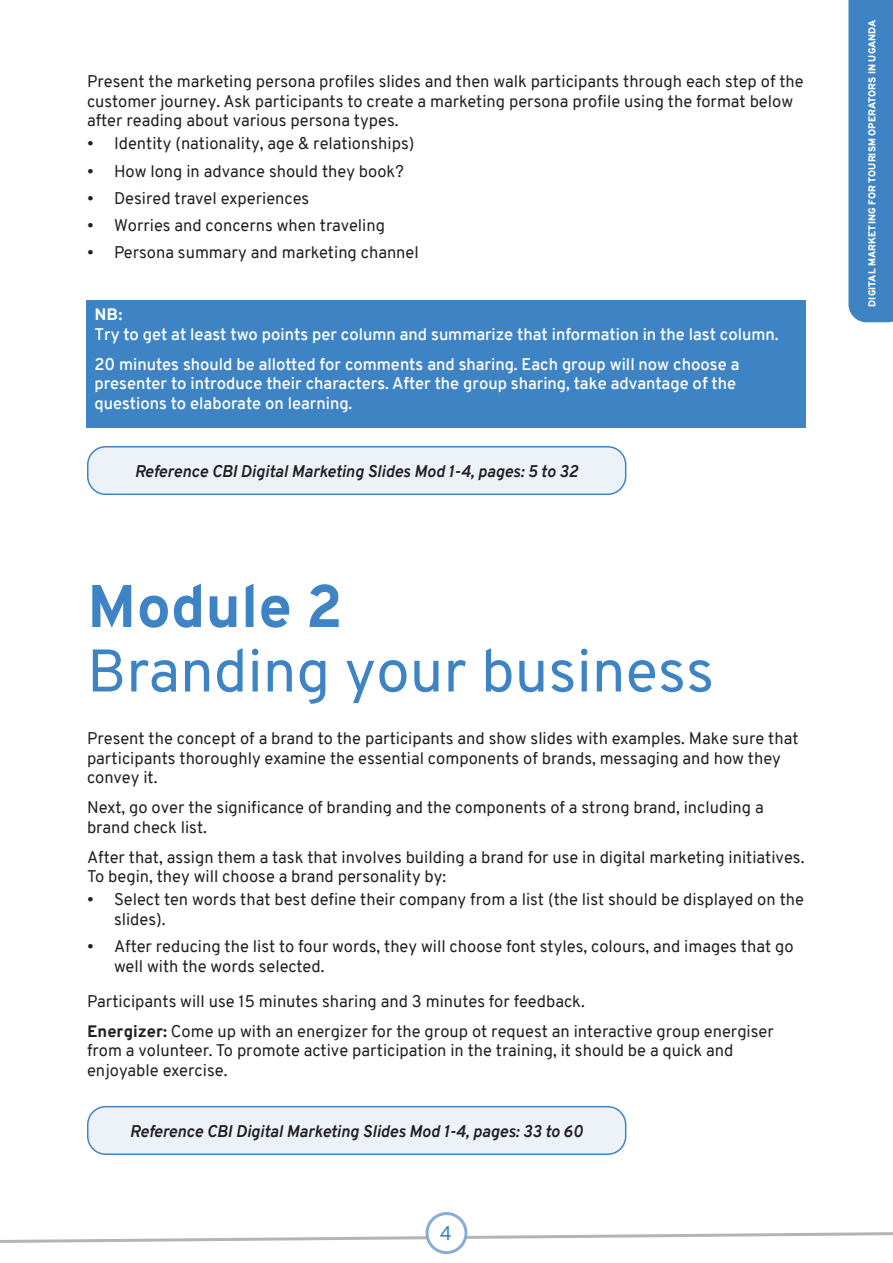
<style>
.page{position:relative;width:893px;height:1263px;background:#fff}
.page>*{position:absolute;margin:0;border:0;box-sizing:border-box;transform-origin:0 0}
.t1{font:60px "Overpass";color:#3e84c5}
.t2{font:700 60px "Overpass";color:#3e84c5}
.t3{font:19.5px "Overpass";color:#3e84c5}
.t4{font:16.5px/19.5px "Overpass";color:#231f20}
.t5{font:600 16.5px/30px "Overpass";color:#fff}
.t6{font:italic 700 16.5px "Overpass";color:#231f20}
.t7{font:700 16.5px "Overpass";color:#fff}
.t8{font:900 9.75px "Overpass";letter-spacing:.01em;color:#fff}
.s1{font-weight:700}
</style>
<div class="page">
<svg style="left:0;top:1230px;width:893px;height:14px"></svg>
<div style="left:427px;top:1213px;width:39px;height:39px;background:#fff;border-radius:50%"></div>
<div style="left:425px;top:1212px;width:42px;height:42px;border:3px solid #89abd9;border-radius:50%"></div>
<svg style="left:848px;top:0;width:45px;height:322px;background:#4588c7"></svg>
<div style="left:87px;top:300px;width:719px;height:128px;background:#3e84c5"></div>
<div style="left:88px;top:447px;width:538px;height:47px;background:#edf2f9;border-radius:18px"></div>
<div style="left:87px;top:446px;width:539px;height:49px;border:2px solid #3e84c5;border-radius:18px"></div>
<div style="left:88px;top:1107px;width:538px;height:47px;background:#edf2f9;border-radius:18px"></div>
<div style="left:87px;top:1106px;width:539px;height:49px;border:2px solid #3e84c5;border-radius:18px"></div>
<p class="t4" style="left:87px;top:72px;width:718px">Present the marketing persona profiles slides and then walk participants through each step of the customer journey. Ask participants to create a marketing persona profile using the format below after reading about various persona types.</p>
<p class="t4" style="left:87px;top:134px;width:329px">• Identity (nationality, age &amp; relationships)</p>
<p class="t4" style="left:87px;top:161px;width:318px">• How long in advance should they book?</p>
<p class="t4" style="left:87px;top:188px;width:224px">• Desired travel experiences</p>
<p class="t4" style="left:87px;top:216px;width:300px">• Worries and concerns when traveling</p>
<p class="t4" style="left:87px;top:243px;width:333px">• Persona summary and marketing channel</p>
<p class="t7" style="left:94px;top:304px;width:29px">NB:</p>
<p class="t5" style="left:94px;top:319px;width:686px">Try to get at least two points per column and summarize that information in the last column.<br>20 minutes should be allotted for comments and sharing. Each group will now choose a</p>
<p class="t5" style="left:94px;top:374px;width:643px;line-height:19.5px">presenter to introduce their characters. After the group sharing, take advantage of the questions to elaborate on learning.</p>
<p class="t6" style="left:135px;top:459px;width:445px">Reference CBI Digital Marketing Slides Mod 1-4, pages: 5 to 32</p>
<h1 class="t2" style="left:87px;top:569px;width:257px">Module 2</h1>
<h1 class="t1" style="left:87px;top:628px;width:629px">Branding your business</h1>
<p class="t4" style="left:87px;top:729px;width:713px">Present the concept of a brand to the participants and show slides with examples. Make sure that participants thoroughly examine the essential components of brands, messaging and how they convey it.</p>
<p class="t4" style="left:87px;top:798px;width:678px">Next, go over the significance of branding and the components of a strong brand, including a brand check list.</p>
<p class="t4" style="left:87px;top:847px;width:719px">After that, assign them a task that involves building a brand for use in digital marketing initiatives.<br>To begin, they will choose a brand personality by:</p>
<p class="t4" style="left:114px;top:889px;width:691px;text-indent:-27px">• Select ten words that best define their company from a list (the list should be displayed on the slides).</p>
<p class="t4" style="left:114px;top:937px;width:681px;text-indent:-27px">• After reducing the list to four words, they will choose font styles, colours, and images that go well with the words selected.</p>
<p class="t4" style="left:87px;top:986px;width:688px;line-height:30px">Participants will use 15 minutes sharing and 3 minutes for feedback.<br><span class="s1">Energizer:</span> Come up with an energizer for the group ot request an interactive group energiser</p>
<p class="t4" style="left:87px;top:1041px;width:648px">from a volunteer. To promote active participation in the training, it should be a quick and enjoyable exercise.</p>
<p class="t6" style="left:130px;top:1119px;width:454px">Reference CBI Digital Marketing Slides Mod 1-4, pages: 33 to 60</p>
<p class="t3" style="left:440px;top:1220px;width:14px">4</p>
<p class="t8" style="left:865px;top:307px;width:288px;rotate:-90deg">DIGITAL MARKETING FOR TOURISM OPERATORS IN UGANDA</p>
</div>
